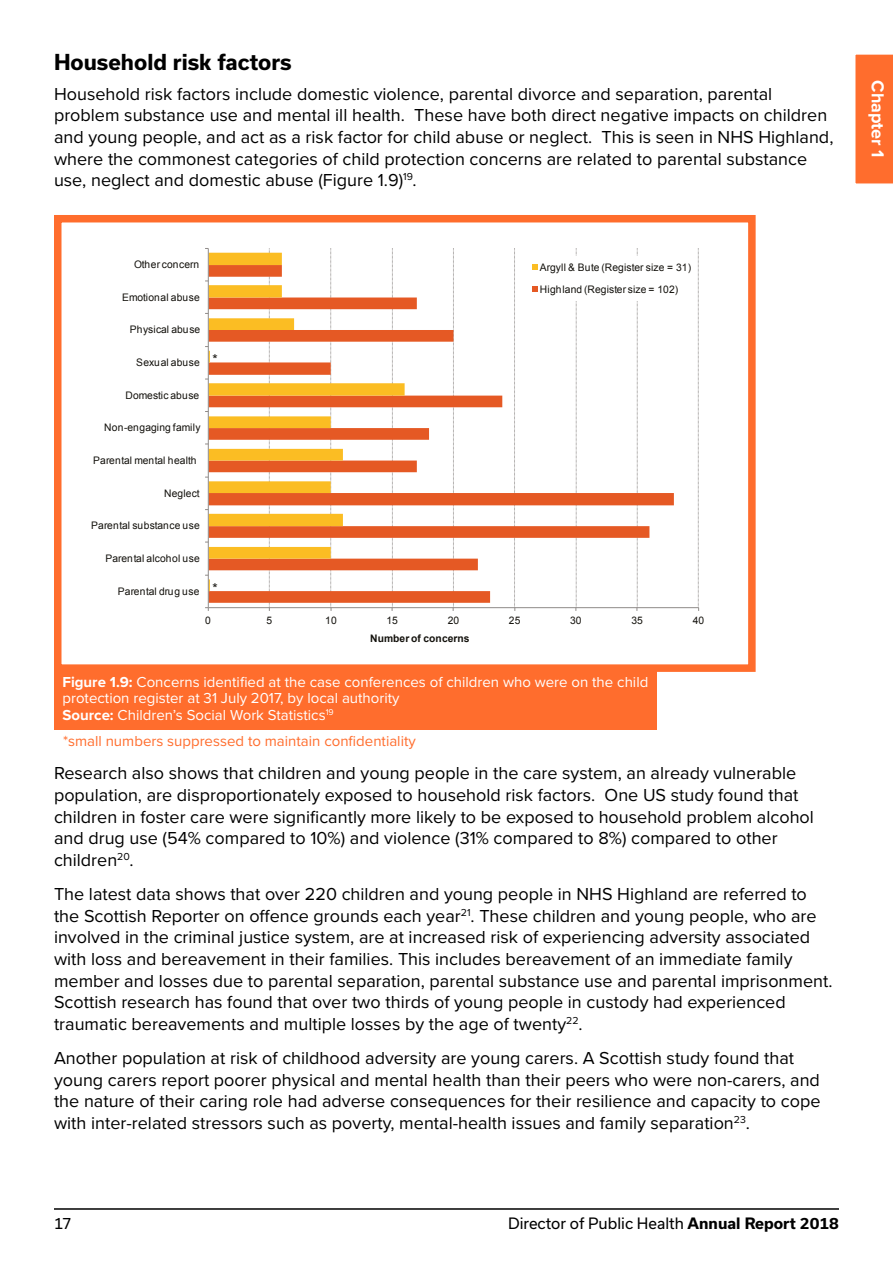
<style>
.page{position:relative;width:893px;height:1263px;background:#fff}
.page>*{position:absolute;margin:0;border:0;box-sizing:border-box;transform-origin:0 0}
.t1{font:700 21px "Usual";color:#000}
.t2{font:18px/21.6px "Proxima Nova";color:#000}
.t3{font:700 18px "Proxima Nova";color:#fff}
.t4{font:15px/16.5px "Proxima Nova";color:#fff}
.t5{font:15px "Proxima Nova";color:#ff6d2d}
.t6{font:15px "Usual";color:#000}
.t7{font:13.65px "Arial";color:#13110c}
.t8{font:10.35px/22.2px "Arial";letter-spacing:.005em;color:#13110c}
.t9{font:700 10.35px "Arial";letter-spacing:.015em;color:#13110c}
.s1{font-weight:700}
</style>
<div class="page">
<div style="left:54px;top:669px;width:603px;height:61px;background:#ff6d2d"></div>
<svg style="left:209px;top:297px;width:465px;height:306px"></svg>
<svg style="left:209px;top:253px;width:196px;height:338px"></svg>
<hr style="left:208px;top:607px;width:491px;height:1px;background:#8f8b89">
<svg style="left:698px;top:248px;width:1px;height:363px"></svg>
<svg style="left:637px;top:248px;width:1px;height:363px"></svg>
<svg style="left:576px;top:248px;width:1px;height:363px"></svg>
<svg style="left:514px;top:248px;width:1px;height:363px"></svg>
<svg style="left:453px;top:248px;width:1px;height:363px"></svg>
<svg style="left:392px;top:248px;width:1px;height:363px"></svg>
<svg style="left:330px;top:248px;width:2px;height:363px"></svg>
<svg style="left:269px;top:248px;width:1px;height:363px"></svg>
<hr style="left:208px;top:248px;width:1px;height:360px;background:#8f8b89">
<svg style="left:205px;top:607px;width:4px;height:4px"></svg>
<div style="left:524px;top:256px;width:173px;height:45px;background:#fff"></div>
<svg style="left:532px;top:264px;width:6px;height:6px"></svg>
<svg style="left:532px;top:286px;width:6px;height:6px"></svg>
<div style="left:54px;top:215px;width:702px;height:457px;border:8px solid #ff6d2d"></div>
<div style="left:855px;top:54px;width:38px;height:130px;background:#ff6d2d"></div>
<hr style="left:54px;top:1208px;width:785px;height:2px;background:#000">
<p class="t1" style="left:54px;top:50px;width:239px">Household risk factors</p>
<p class="t2" style="left:54px;top:83px;width:781px">Household risk factors include domestic violence, parental divorce and separation, parental problem substance use and mental ill health. These have both direct negative impacts on children and young people, and act as a risk factor for child abuse or neglect. This is seen in NHS Highland, where the commonest categories of child protection concerns are related to parental substance use, neglect and domestic abuse (Figure 1.9)<sup>19</sup>.</p>
<p class="t8" style="left:134px;top:254px;width:66px">Other concern</p>
<p class="t8" style="left:122px;top:286px;width:79px">Emotional abuse</p>
<p class="t8" style="left:130px;top:319px;width:72px">Physical abuse</p>
<p class="t8" style="left:136px;top:351px;width:65px">Sexual abuse</p>
<p class="t8" style="left:125px;top:384px;width:75px">Domestic abuse</p>
<p class="t8" style="left:104px;top:417px;width:98px">Non-engaging family</p>
<p class="t8" style="left:93px;top:449px;width:105px">Parental mental health</p>
<p class="t8" style="left:164px;top:482px;width:37px">Neglect</p>
<p class="t8" style="left:91px;top:515px;width:110px">Parental substance use</p>
<p class="t8" style="left:105px;top:547px;width:96px">Parental alcohol use</p>
<p class="t8" style="left:118px;top:580px;width:83px">Parental drug use</p>
<p class="t7" style="left:213px;top:351px;width:7px">*</p>
<p class="t7" style="left:213px;top:579px;width:7px">*</p>
<p class="t8" style="left:540px;top:256px;width:153px">Argyll &amp; Bute (Register size = 31)<br>Highland (Register size = 102)</p>
<p class="t8" style="left:205px;top:609px;width:7px">0</p>
<p class="t8" style="left:267px;top:609px;width:7px">5</p>
<p class="t8" style="left:325px;top:609px;width:13px">10</p>
<p class="t8" style="left:386px;top:609px;width:13px">15</p>
<p class="t8" style="left:448px;top:609px;width:13px">20</p>
<p class="t8" style="left:509px;top:609px;width:13px">25</p>
<p class="t8" style="left:570px;top:609px;width:13px">30</p>
<p class="t8" style="left:631px;top:609px;width:13px">35</p>
<p class="t8" style="left:693px;top:609px;width:13px">40</p>
<p class="t9" style="left:370px;top:632px;width:101px">Number of concerns</p>
<p class="t4" style="left:63px;top:674px;width:587px"><span class="s1">Figure 1.9:</span> Concerns identified at the case conferences of children who were on the child protection register at 31 July 2017, by local authority<br><span class="s1">Source:</span> Children’s Social Work Statistics<sup>19</sup></p>
<p class="t5" style="left:63px;top:732px;width:354px">*small numbers suppressed to maintain confidentiality</p>
<p class="t2" style="left:54px;top:763px;width:761px">Research also shows that children and young people in the care system, an already vulnerable population, are disproportionately exposed to household risk factors. One US study found that children in foster care were significantly more likely to be exposed to household problem alcohol and drug use (54% compared to 10%) and violence (31% compared to 8%) compared to other children<sup>20</sup>.</p>
<p class="t2" style="left:54px;top:884px;width:780px">The latest data shows that over 220 children and young people in NHS Highland are referred to the Scottish Reporter on offence grounds each year<sup>21</sup>. These children and young people, who are involved in the criminal justice system, are at increased risk of experiencing adversity associated with loss and bereavement in their families. This includes bereavement of an immediate family member and losses due to parental separation, parental substance use and parental imprisonment.<br>Scottish research has found that over two thirds of young people in custody had experienced traumatic bereavements and multiple losses by the age of twenty<sup>22</sup>.</p>
<p class="t2" style="left:54px;top:1048px;width:768px">Another population at risk of childhood adversity are young carers. A Scottish study found that young carers report poorer physical and mental health than their peers who were non-carers, and the nature of their caring role had adverse consequences for their resilience and capacity to cope with inter-related stressors such as poverty, mental-health issues and family separation<sup>23</sup>.</p>
<p class="t3" style="left:888px;top:80px;width:79px;rotate:90deg">Chapter 1</p>
<p class="t6" style="left:54px;top:1214px;width:19px">17</p>
<p class="t6" style="left:508px;top:1214px;width:332px">Director of Public Health <span class="s1">Annual Report 2018</span></p>
</div>
